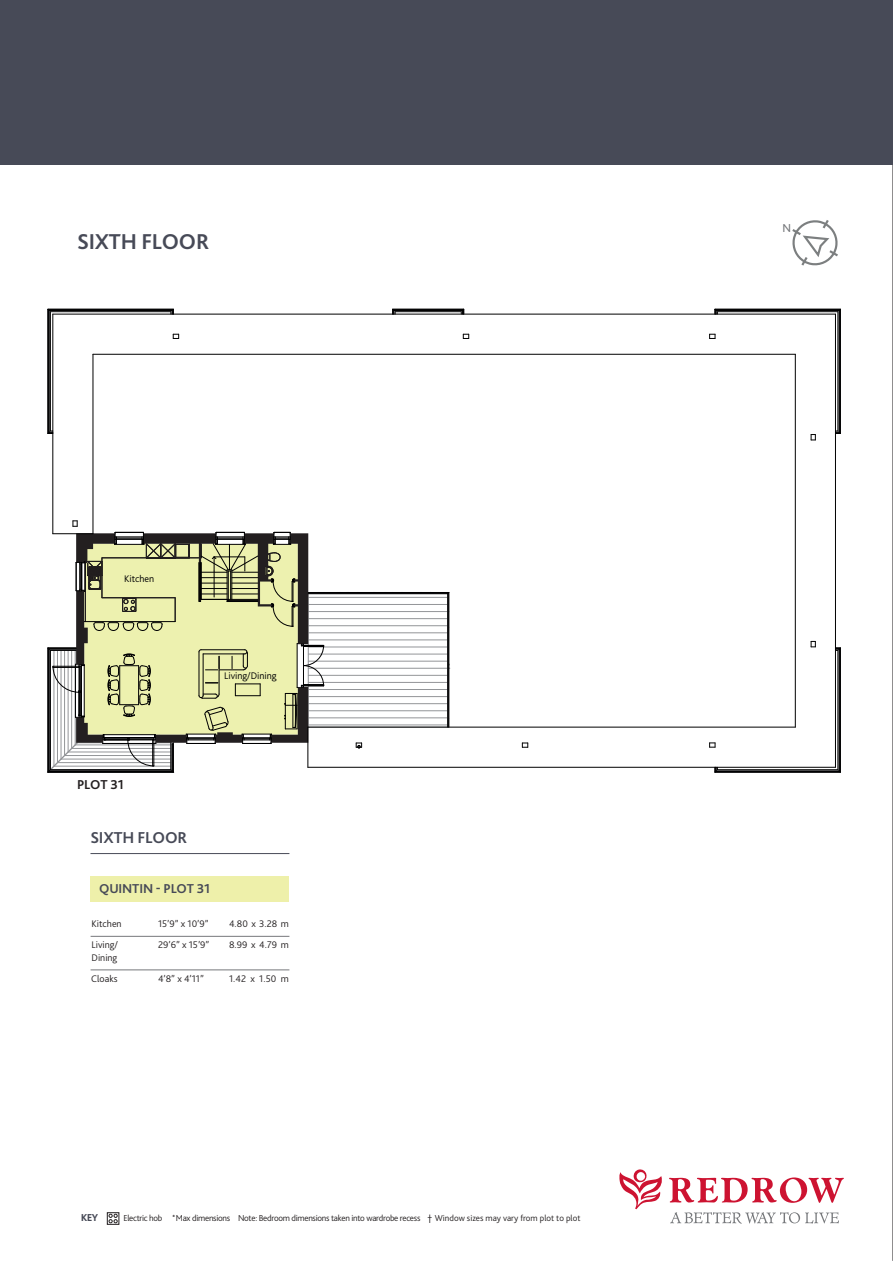
<style>
.page{position:relative;width:893px;height:1263px;background:#fff}
.page>*{position:absolute;margin:0;border:0;box-sizing:border-box;transform-origin:0 0}
.t1{font:700 22.5px "Bliss 2";letter-spacing:-.01em;color:#474a57}
.t2{font:700 16.5px "Bliss 2";letter-spacing:-.01em;color:#474a57}
.t3{font:700 13.5px "Bliss 2";letter-spacing:-.01em;color:#474a57}
.t4{font:700 13.5px "Bliss 2";letter-spacing:-.01em;color:#231f20}
.t5{font:12px "Bliss";color:#76787b}
.t6{font:800 10.5px "Bliss";color:#474a57}
.t7{font:300 10.05px/21px "Bliss 2";color:#231f20}
.t8{font:300 10.05px "Bliss";color:#000001}
.t9{font:300 9px "Bliss 2";letter-spacing:-.03em;color:#231f20}
.s1{font-family:"Cg Administer";font-weight:400}
.s2{font-family:"Futura BT";font-weight:400}
</style>
<div class="page">
<hr style="left:892px;top:1px;width:1px;height:1260px;background:#231f20">
<div style="left:0;top:0;width:893px;height:164px;background:#474a57"></div>
<hr style="left:90px;top:853px;width:199px;height:1px;background:#474a57">
<div style="left:107px;top:1212px;width:12px;height:12px;border:1px solid #231f20"></div>
<svg style="left:109px;top:1214px;width:8px;height:9px"></svg>
<svg style="left:669px;top:1177px;width:175px;height:26px"></svg>
<svg style="left:619px;top:1169px;width:43px;height:40px"></svg>
<svg style="left:670px;top:1212px;width:169px;height:12px"></svg>
<hr style="left:93px;top:354px;width:1px;height:180px;background:#000001">
<hr style="left:308px;top:727px;width:487px;height:1px;background:#000001">
<hr style="left:53px;top:314px;width:1px;height:220px;background:#000001">
<hr style="left:308px;top:767px;width:527px;height:1px;background:#000001">
<hr style="left:53px;top:314px;width:782px;height:1px;background:#000001">
<hr style="left:835px;top:314px;width:1px;height:453px;background:#000001">
<hr style="left:795px;top:354px;width:1px;height:373px;background:#000001">
<hr style="left:93px;top:354px;width:702px;height:1px;background:#000001">
<hr style="left:716px;top:310px;width:124px;height:1px;background:#000001">
<hr style="left:839px;top:310px;width:1px;height:123px;background:#000001">
<hr style="left:839px;top:649px;width:1px;height:122px;background:#000001">
<hr style="left:716px;top:771px;width:124px;height:1px;background:#000001">
<hr style="left:49px;top:310px;width:1px;height:122px;background:#000001">
<hr style="left:49px;top:310px;width:124px;height:1px;background:#000001">
<hr style="left:393px;top:310px;width:70px;height:1px;background:#000001">
<hr style="left:715px;top:772px;width:125px;height:1px;background:#000001">
<hr style="left:717px;top:769px;width:121px;height:1px;background:#000001">
<hr style="left:840px;top:648px;width:1px;height:124px;background:#000001">
<hr style="left:838px;top:650px;width:1px;height:120px;background:#000001">
<hr style="left:840px;top:309px;width:1px;height:124px;background:#000001">
<hr style="left:838px;top:312px;width:1px;height:119px;background:#000001">
<hr style="left:715px;top:309px;width:125px;height:1px;background:#000001">
<hr style="left:717px;top:311px;width:121px;height:1px;background:#000001">
<hr style="left:48px;top:309px;width:125px;height:1px;background:#000001">
<hr style="left:50px;top:311px;width:121px;height:1px;background:#000001">
<hr style="left:48px;top:309px;width:1px;height:124px;background:#000001">
<hr style="left:50px;top:312px;width:1px;height:119px;background:#000001">
<svg style="left:48px;top:431px;width:5px;height:3px"></svg>
<hr style="left:393px;top:309px;width:71px;height:1px;background:#000001">
<hr style="left:395px;top:311px;width:66px;height:1px;background:#000001">
<svg style="left:392px;top:309px;width:4px;height:5px"></svg>
<svg style="left:463px;top:334px;width:6px;height:5px"></svg>
<svg style="left:709px;top:334px;width:7px;height:5px"></svg>
<svg style="left:173px;top:334px;width:6px;height:5px"></svg>
<svg style="left:522px;top:743px;width:6px;height:5px"></svg>
<svg style="left:709px;top:743px;width:7px;height:5px"></svg>
<svg style="left:811px;top:641px;width:5px;height:7px"></svg>
<svg style="left:811px;top:434px;width:5px;height:7px"></svg>
<svg style="left:47px;top:521px;width:405px;height:252px"></svg>
<div style="left:91px;top:876px;width:198px;height:26px;background:#eef0aa"></div>
<hr style="left:91px;top:936px;width:198px;height:1px;background:#76787b">
<hr style="left:91px;top:969px;width:198px;height:1px;background:#76787b">
<svg style="left:792px;top:220px;width:46px;height:46px"></svg>
<h1 class="t1" style="left:77px;top:227px;width:134px">SIXTH FLOOR</h1>
<p class="t8" style="left:124px;top:573px;width:32px">Kitchen</p>
<p class="t8" style="left:224px;top:670px;width:54px">Living/Dining</p>
<h3 class="t4" style="left:77px;top:776px;width:48px">PLOT 31</h3>
<h2 class="t2" style="left:90px;top:827px;width:98px">SIXTH FLOOR</h2>
<h3 class="t3" style="left:99px;top:880px;width:113px">QUINTIN - PLOT 31</h3>
<p class="t7" style="left:92px;top:913px;width:32px">Kitchen</p>
<p class="t7" style="left:158px;top:913px;width:52px">15’9” x 10’9”</p>
<p class="t7" style="left:229px;top:913px;width:61px">4.80 x 3.28 m</p>
<p class="t7" style="left:92px;top:934px;width:28px">Living/</p>
<p class="t7" style="left:158px;top:934px;width:53px">29’6” x 15’9”</p>
<p class="t7" style="left:229px;top:934px;width:61px">8.99 x 4.79 m</p>
<p class="t7" style="left:91px;top:947px;width:28px">Dining<br>Cloaks</p>
<p class="t7" style="left:158px;top:968px;width:47px">4’8” x 4’11”</p>
<p class="t7" style="left:229px;top:968px;width:61px">1.42 x 1.50 m</p>
<p class="t6" style="left:81px;top:1212px;width:19px">KEY</p>
<p class="t9" style="left:123px;top:1213px;width:459px">Electric hob <span class="s1">*</span>Max dimensions Note: Bedroom dimensions taken into wardrobe recess <span class="s2">†</span> Window sizes may vary from plot to plot</p>
<h3 class="t5" style="left:782px;top:222px;width:10px">N</h3>
</div>
